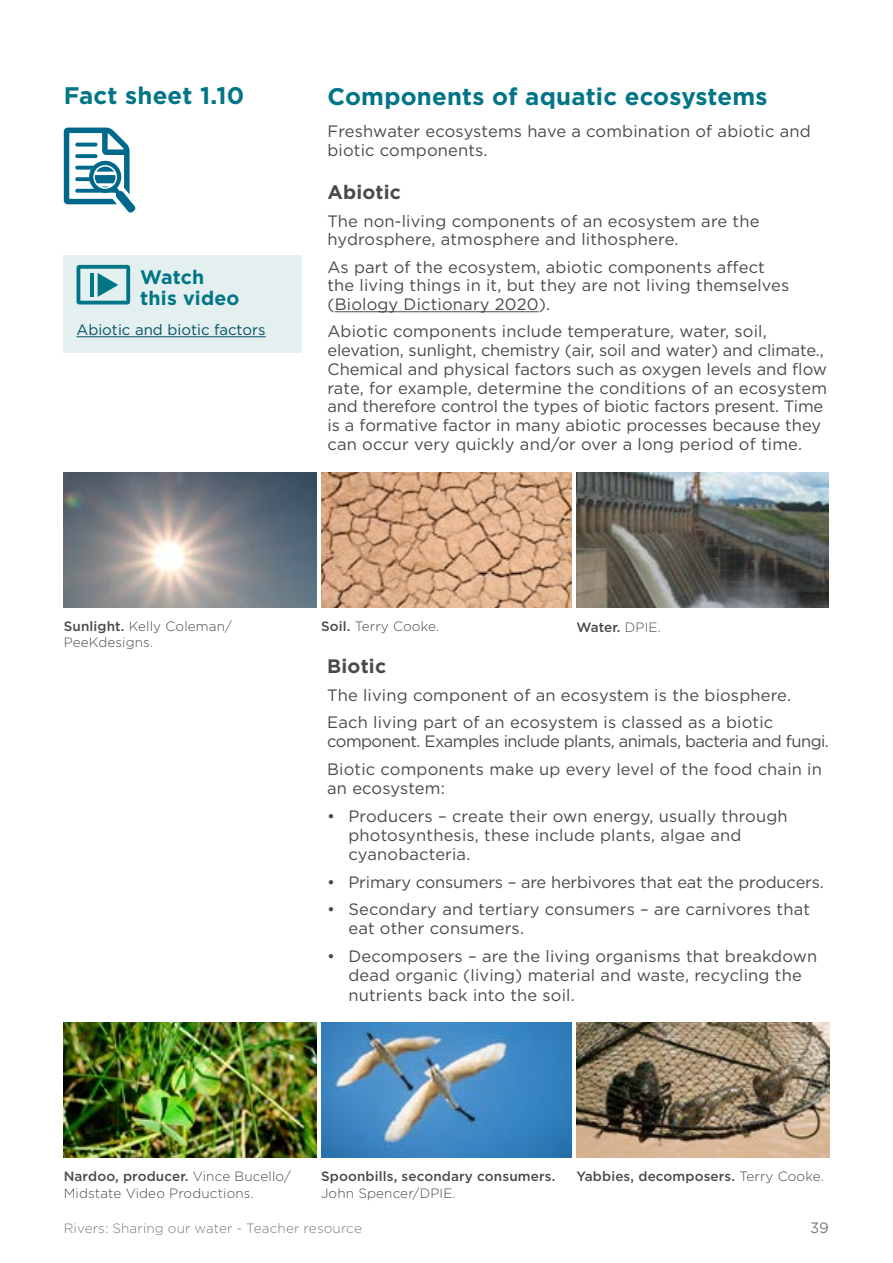
<style>
.page{position:relative;width:893px;height:1263px;background:#fff}
.page>*{position:absolute;margin:0;border:0;box-sizing:border-box;transform-origin:0 0}
._05_Heading_2{font:700 24px "Gotham";letter-spacing:.01em;color:#007587}
.Video{font:700 19.5px/21px "Gotham";letter-spacing:.01em;color:#007587}
._06_Heading_3{font:700 19.5px "Gotham";letter-spacing:.01em;color:#4a4a49}
._09_Body_copy{font:16.5px/18.8px "Gotham";letter-spacing:.01em;color:#4a4a49}
._09_Body_copy-2{font:16.5px/19.2px "Gotham";letter-spacing:-.03em;color:#4a4a49}
._09_Body_copy-3{font:16.5px "Gotham";letter-spacing:-.01em;color:#4a4a49}
.Side_text{font:15px "Gotham";color:#005268}
.t1{font:15px "Gotham";color:#7c7b7b}
._12_Photo_caption{font:300 13.5px/16.5px "Gotham";letter-spacing:.01em;color:#4a4a49}
._12_Photo_caption-2{font:500 13.5px/16.5px "Gotham";letter-spacing:.01em;color:#4a4a49}
.t2{font:300 13.5px "Gotham";letter-spacing:.01em;color:#7c7b7b}
.s1{font-weight:500}
.s2{font-weight:300}
</style>
<div class="page">
<hr style="left:335px;top:311px;width:204px;height:1px;background:#4a4a49">
<img style="left:64px;top:472px;width:253px;height:135px">
<img style="left:576px;top:472px;width:253px;height:136px">
<img style="left:576px;top:1022px;width:253px;height:135px">
<img style="left:321px;top:472px;width:251px;height:135px">
<img style="left:321px;top:1022px;width:251px;height:135px">
<img style="left:64px;top:1022px;width:253px;height:135px">
<svg style="left:64px;top:128px;width:71px;height:85px"></svg>
<div style="left:64px;top:255px;width:238px;height:97px;background:#e4efef"></div>
<hr style="left:77px;top:336px;width:189px;height:1px;background:#005268">
<svg style="left:77px;top:265px;width:53px;height:39px"></svg>
<hr style="left:90px;top:273px;width:4px;height:24px;background:#007587">
<p class="_05_Heading_2" style="left:64px;top:80px;width:182px">Fact sheet 1.10</p>
<p class="Video" style="left:140px;top:266px;width:101px">Watch this video</p>
<p class="Side_text" style="left:77px;top:320px;width:191px">Abiotic and biotic factors</p>
<p class="_05_Heading_2" style="left:327px;top:81px;width:442px">Components of aquatic ecosystems</p>
<p class="_09_Body_copy" style="left:327px;top:121px;width:485px">Freshwater ecosystems have a combination of abiotic and biotic components.</p>
<p class="_06_Heading_3" style="left:327px;top:179px;width:75px">Abiotic</p>
<p class="_09_Body_copy" style="left:327px;top:211px;width:434px">The non-living components of an ecosystem are the hydrosphere, atmosphere and lithosphere.</p>
<p class="_09_Body_copy" style="left:327px;top:257px;width:463px">As part of the ecosystem, abiotic components affect the living things in it, but they are not living themselves (Biology Dictionary 2020).</p>
<p class="_09_Body_copy" style="left:327px;top:322px;width:501px">Abiotic components include temperature, water, soil, elevation, sunlight, chemistry (air, soil and water) and climate., Chemical and physical factors such as oxygen levels and flow rate, for example, determine the conditions of an ecosystem and therefore control the types of biotic factors present. Time is a formative factor in many abiotic processes because they can occur very quickly and/or over a long period of time.</p>
<p class="_12_Photo_caption" style="left:64px;top:617px;width:170px"><span class="s1">Sunlight.</span> Kelly Coleman/<br>PeeKdesigns.</p>
<p class="_12_Photo_caption" style="left:321px;top:618px;width:119px"><span class="s1">Soil.</span> Terry Cooke.</p>
<p class="_12_Photo_caption-2" style="left:576px;top:619px;width:86px">Water. <span class="s2">DPIE.</span></p>
<p class="_06_Heading_3" style="left:327px;top:653px;width:61px">Biotic</p>
<p class="_09_Body_copy" style="left:327px;top:685px;width:465px">The living component of an ecosystem is the biosphere.</p>
<p class="_09_Body_copy-2" style="left:327px;top:712px;width:503px">Each living part of an ecosystem is classed as a biotic component. Examples include plants, animals, bacteria and fungi.</p>
<p class="_09_Body_copy" style="left:327px;top:759px;width:496px;line-height:19.2px">Biotic components make up every level of the food chain in an ecosystem:</p>
<p class="_09_Body_copy" style="left:348px;top:806px;width:441px;line-height:19.2px;text-indent:-21px">• Producers – create their own energy, usually through photosynthesis, these include plants, algae and cyanobacteria.</p>
<p class="_09_Body_copy-3" style="left:327px;top:871px;width:498px">• Primary consumers – are herbivores that eat the producers.</p>
<p class="_09_Body_copy" style="left:348px;top:899px;width:463px;line-height:19.2px;text-indent:-21px">• Secondary and tertiary consumers – are carnivores that eat other consumers.</p>
<p class="_09_Body_copy" style="left:348px;top:946px;width:470px;line-height:19.4px;text-indent:-21px">• Decomposers – are the living organisms that breakdown dead organic (living) material and waste, recycling the nutrients back into the soil.</p>
<p class="_12_Photo_caption" style="left:64px;top:1168px;width:229px"><span class="s1">Nardoo, producer.</span> Vince Bucello/<br>Midstate Video Productions.</p>
<p class="_12_Photo_caption-2" style="left:321px;top:1168px;width:236px">Spoonbills, secondary consumers.<br><span class="s2">John Spencer/DPIE.</span></p>
<p class="_12_Photo_caption-2" style="left:576px;top:1168px;width:249px">Yabbies, decomposers. <span class="s2">Terry Cooke.</span></p>
<p class="t2" style="left:64px;top:1220px;width:300px">Rivers: Sharing our water - Teacher resource</p>
<p class="t1" style="left:810px;top:1218px;width:20px">39</p>
</div>
